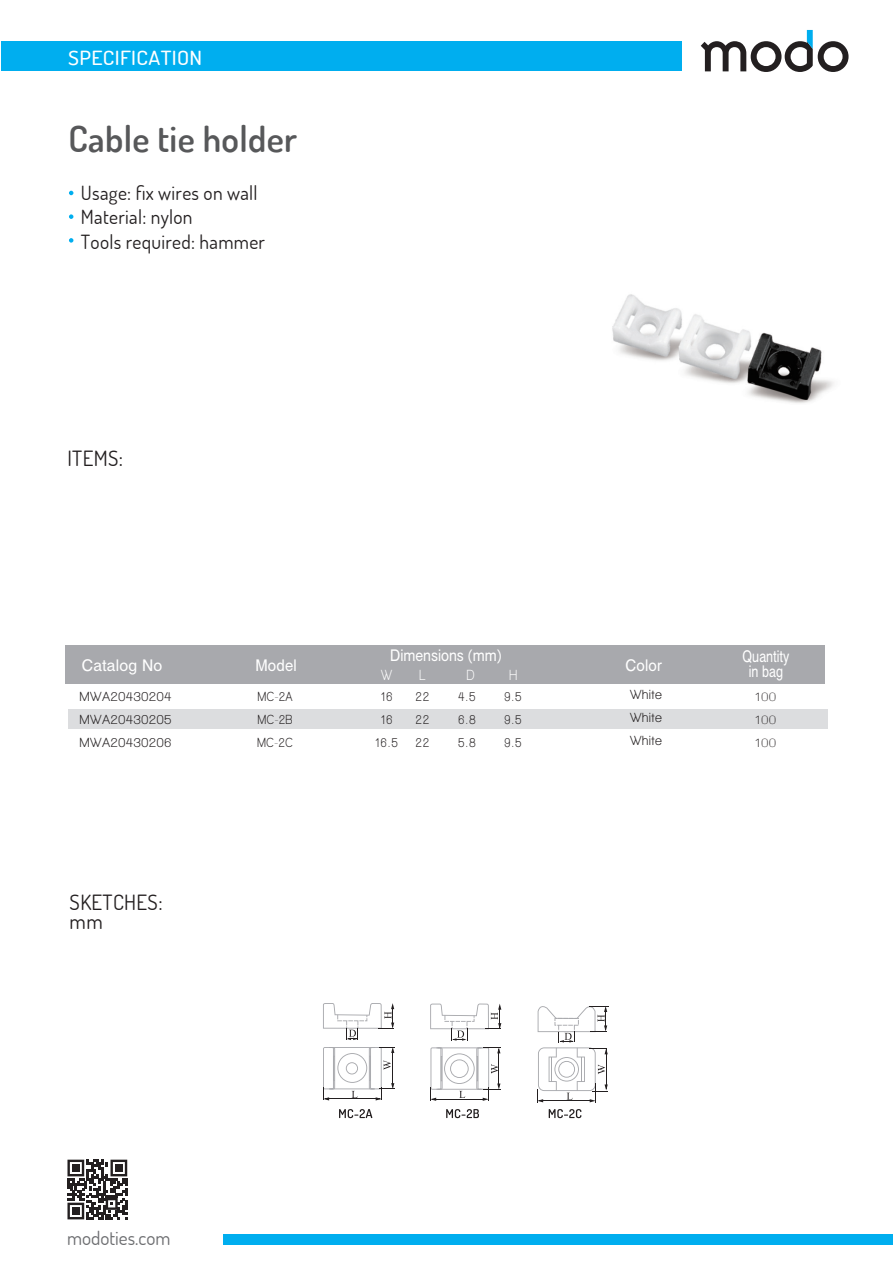
<style>
.page{position:relative;width:893px;height:1263px;background:#fff}
.page>*{position:absolute;margin:0;border:0;box-sizing:border-box;transform-origin:0 0}
.t1{font:600 36px "Terminal Dosis";letter-spacing:.01em;color:#57585a}
.t2{font:21px/19.5px "Terminal Dosis";letter-spacing:.015em;color:#231f20}
.t3{font:19.5px/24.3px "Terminal Dosis";letter-spacing:.015em;color:#231f20}
.t4{font:500 19.5px "Terminal Dosis";letter-spacing:.015em;color:#fff;scale:1.12 1}
.t5{font:19.05px "Terminal Dosis";color:#6c6d70}
.t6{font:18px "Rega Lifney MF";color:#fff;scale:.9 1}
.t7{font:18px/15px "Rega Lifney MF";color:#fff;text-align:center;scale:.8 1}
.t8{font:18px "Rega Lifney MF";color:#fff;scale:.95 1}
.t9{font:18px "Rega Lifney MF";color:#fff}
.t10{font:300 15px/23.1px "Rega Lifney MF";color:#231f20;text-align:justify}
.t11{font:700 condensed 15px "Walkway";color:#fff;scale:1.07 1}
.t12{font:700 condensed 13.5px/23.1px "Walkway";letter-spacing:.05em;color:#231f20;text-align:justify;scale:1.24 1}
.t13{font:700 condensed 13.5px/23.1px "Walkway";letter-spacing:.05em;color:#231f20;text-align:justify;scale:1.07 1}
</style>
<div class="page">
<div style="left:65px;top:645px;width:760px;height:39px;background:#a8a9ad"></div>
<div style="left:68px;top:709px;width:759px;height:19px;background:#dcdddf"></div>
<img style="left:612px;top:294px;width:222px;height:109px">
<svg style="left:323px;top:1003px;width:71px;height:37px"></svg>
<svg style="left:323px;top:1047px;width:72px;height:53px"></svg>
<svg style="left:430px;top:1003px;width:71px;height:38px"></svg>
<svg style="left:430px;top:1047px;width:71px;height:54px"></svg>
<svg style="left:537px;top:1006px;width:71px;height:96px"></svg>
<svg style="left:339px;top:1109px;width:33px;height:9px"></svg>
<svg style="left:446px;top:1109px;width:33px;height:9px"></svg>
<svg style="left:549px;top:1109px;width:32px;height:9px"></svg>
<svg style="left:701px;top:30px;width:147px;height:42px"></svg>
<div style="left:1px;top:42px;width:680px;height:29px;background:#00aeef"></div>
<div style="left:224px;top:1234px;width:669px;height:10px;background:#00aeef"></div>
<svg style="left:69px;top:191px;width:4px;height:4px"></svg>
<svg style="left:69px;top:214px;width:4px;height:5px"></svg>
<svg style="left:69px;top:238px;width:4px;height:5px"></svg>
<svg style="left:67px;top:1160px;width:60px;height:59px"></svg>
<p class="t4" style="left:68px;top:45px;width:121px">SPECIFICATION</p>
<h1 class="t1" style="left:68px;top:116px;width:230px">Cable tie holder</h1>
<p class="t3" style="left:81px;top:180px;width:186px">Usage: fix wires on wall<br>Material: nylon<br>Tools required: hammer</p>
<p class="t2" style="left:67px;top:448px;width:57px">ITEMS:</p>
<p class="t6" style="left:390px;top:646px;width:126px">Dimensions (mm)</p>
<p class="t11" style="left:420px;top:667px;width:7px">L</p>
<p class="t11" style="left:510px;top:667px;width:9px">H</p>
<p class="t13" style="left:375px;top:684px;width:22px;text-align:center">16<br>16<br>16.5</p>
<p class="t9" style="left:82px;top:656px;width:82px">Catalog No</p>
<p class="t8" style="left:255px;top:656px;width:45px">Model</p>
<p class="t8" style="left:626px;top:656px;width:40px">Color</p>
<p class="t7" style="left:743px;top:650px;width:60px">Quantity in bag</p>
<p class="t12" style="left:80px;top:684px;width:75px">MWA20430204<br>MWA20430205<br>MWA20430206</p>
<p class="t13" style="left:257px;top:684px;width:34px">MC-2A MC-2B MC-2C</p>
<p class="t10" style="left:754px;top:686px;width:24px">100<br>100<br>100</p>
<p class="t11" style="left:381px;top:667px;width:12px">W</p>
<p class="t11" style="left:467px;top:667px;width:9px">D</p>
<p class="t12" style="left:630px;top:683px;width:27px">White White White</p>
<p class="t13" style="left:505px;top:684px;width:17px">9.5<br>9.5<br>9.5</p>
<p class="t13" style="left:416px;top:684px;width:14px">22<br>22<br>22</p>
<p class="t13" style="left:458px;top:684px;width:17px">4.5<br>6.8<br>5.8</p>
<p class="t2" style="left:70px;top:892px;width:94px">SKETCHES: mm</p>
<p class="t5" style="left:67px;top:1225px;width:105px">modoties.com</p>
</div>
